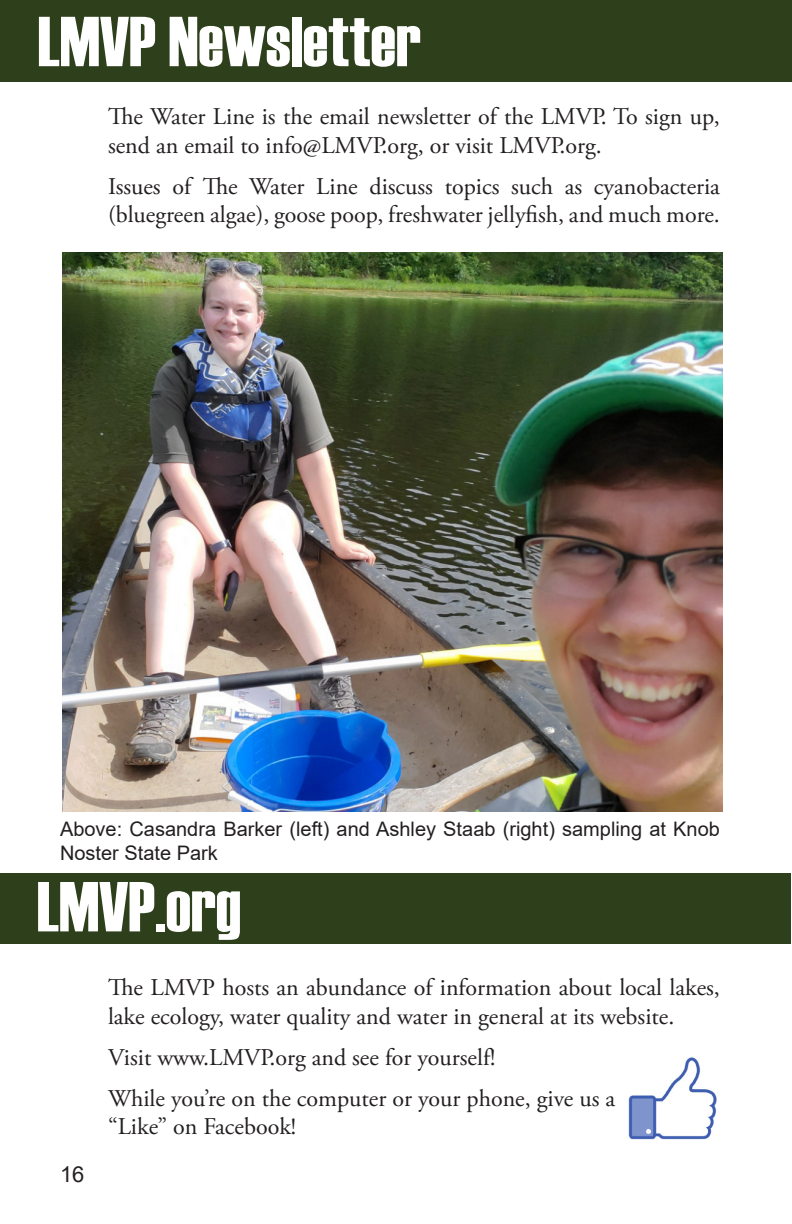
<style>
.page{position:relative;width:792px;height:1224px;background:#fff}
.page>*{position:absolute;margin:0;border:0;box-sizing:border-box;transform-origin:0 0}
.Header_White_Text{font:70.6px "Haettenschweiler";color:#fff}
.Body_Text{font:24px/28.8px "Adobe Garamond Pro";color:#231f20}
.t1{font:22px "Arial";color:#231f20}
.Photo_Caption{font:20px/24px "Arial";color:#231f20}
</style>
<div class="page">
<div style="left:0;top:0;width:792px;height:82px;background:#2d401b"></div>
<div style="left:0;top:873px;width:791px;height:71px;background:#2d401b"></div>
<img style="left:628px;top:1057px;width:89px;height:83px">
<img style="left:62px;top:253px;width:660px;height:558px">
<p class="Header_White_Text" style="left:38px;top:-6px;width:385px">LMVP Newsletter</p>
<p class="Body_Text" style="left:108px;top:103px;width:613px">The Water Line is the email newsletter of the LMVP. To sign up, send an email to info@LMVP.org, or visit LMVP.org.</p>
<p class="Body_Text" style="left:108px;top:172px;width:614px">Issues of The Water Line discuss topics such as cyanobacteria (bluegreen algae), goose poop, freshwater jellyfish, and much more.</p>
<p class="Photo_Caption" style="left:60px;top:817px;width:661px">Above: Casandra Barker (left) and Ashley Staab (right) sampling at Knob<br>Noster State Park</p>
<p class="Header_White_Text" style="left:37px;top:859px;width:206px">LMVP.org</p>
<p class="Body_Text" style="left:108px;top:974px;width:613px">The LMVP hosts an abundance of information about local lakes, lake ecology, water quality and water in general at its website.</p>
<p class="Body_Text" style="left:108px;top:1044px;width:389px">Visit www.LMVP.org and see for yourself!</p>
<p class="Body_Text" style="left:108px;top:1084px;width:509px">While you’re on the computer or your phone, give us a “Like” on Facebook!</p>
<p class="t1" style="left:60px;top:1159px;width:26px">16</p>
</div>
